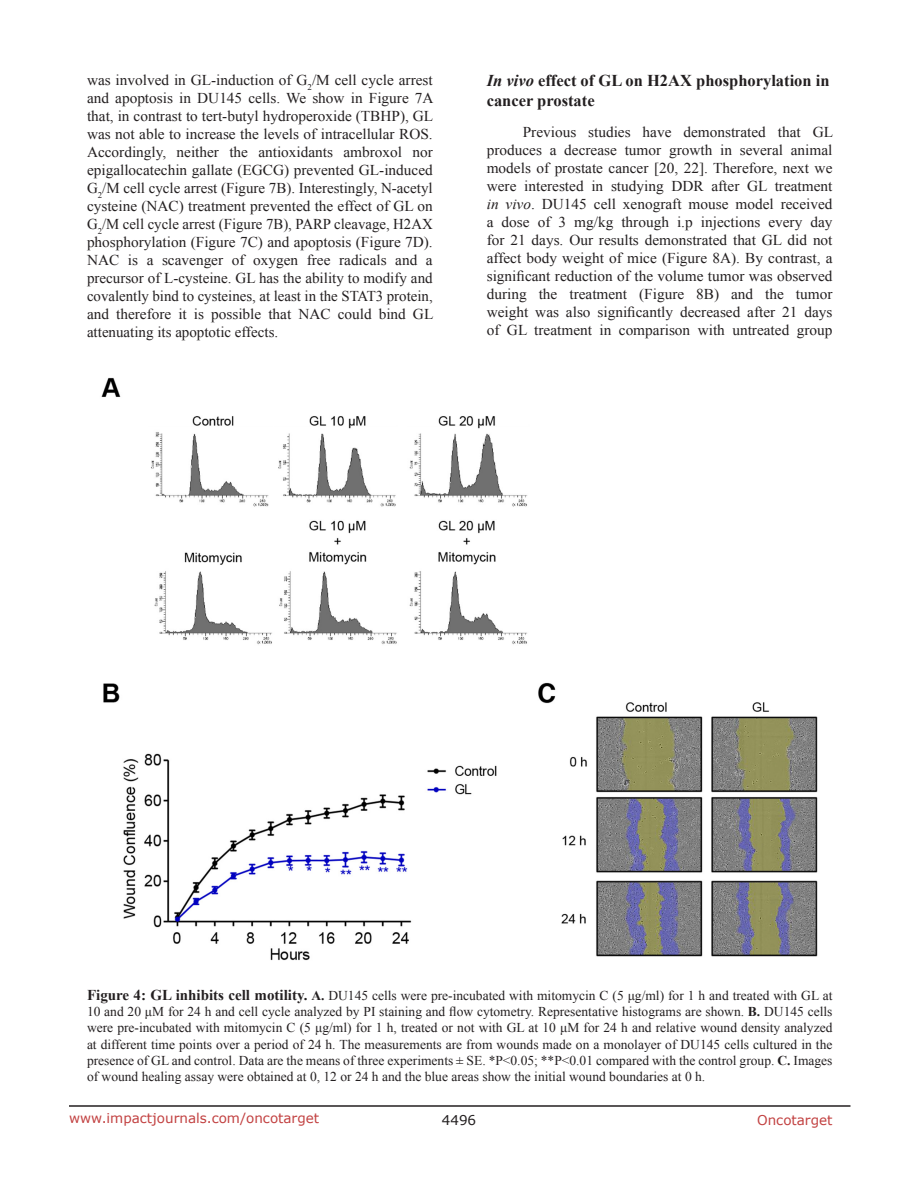
<style>
.page{position:relative;width:918px;height:1188px;background:#fff}
.page>*{position:absolute;margin:0;border:0;box-sizing:border-box;transform-origin:0 0}
.SubHeading{font:700 16.5px/19.8px "Times New Roman";color:#231f20}
.BodyText{font:15px/18px "Times New Roman";color:#231f20;text-align:justify}
.figuretext{font:13.5px/16.2px "Times New Roman";color:#231f20;text-align:justify}
.t1{font:13.5px "Verdana";color:#c24141}
.t2{font:13.5px "Verdana";color:#231f20}
.s1{font-style:italic}
.s2{font-weight:700;font-size:15px}
.s3{font-weight:700}
</style>
<div class="page">
<hr style="left:69px;top:1105px;width:781px;height:2px;background:#231f20">
<img style="left:101px;top:377px;width:717px;height:584px">
<p class="BodyText" style="left:87px;top:71px;width:348px">was involved in GL-induction of G<sub>2</sub>/M cell cycle arrest and apoptosis in DU145 cells. We show in Figure 7A that, in contrast to tert-butyl hydroperoxide (TBHP), GL was not able to increase the levels of intracellular ROS.<br>Accordingly, neither the antioxidants ambroxol nor epigallocatechin gallate (EGCG) prevented GL-induced G<sub>2</sub>/M cell cycle arrest (Figure 7B). Interestingly, N-acetyl cysteine (NAC) treatment prevented the effect of GL on G<sub>2</sub>/M cell cycle arrest (Figure 7B), PARP cleavage, H2AX phosphorylation (Figure 7C) and apoptosis (Figure 7D).<br>NAC is a scavenger of oxygen free radicals and a precursor of L-cysteine. GL has the ability to modify and covalently bind to cysteines, at least in the STAT3 protein, and therefore it is possible that NAC could bind GL attenuating its apoptotic effects.</p>
<p class="SubHeading" style="left:487px;top:70px;width:344px"><span class="s1">In vivo</span> effect of GL on H2AX phosphorylation in cancer prostate</p>
<p class="BodyText" style="left:487px;top:123px;width:348px;text-indent:36px">Previous studies have demonstrated that GL produces a decrease tumor growth in several animal models of prostate cancer [20, 22]. Therefore, next we were interested in studying DDR after GL treatment <span class="s1">in vivo</span>. DU145 cell xenograft mouse model received a dose of 3 mg/kg through i.p injections every day for 21 days. Our results demonstrated that GL did not affect body weight of mice (Figure 8A). By contrast, a significant reduction of the volume tumor was observed during the treatment (Figure 8B) and the tumor weight was also significantly decreased after 21 days of GL treatment in comparison with untreated group</p>
<p class="figuretext" style="left:87px;top:987px;width:747px"><span class="s2">Figure 4: GL inhibits cell motility.</span> <span class="s3">A.</span> DU145 cells were pre-incubated with mitomycin C (5 μg/ml) for 1 h and treated with GL at 10 and 20 μM for 24 h and cell cycle analyzed by PI staining and flow cytometry. Representative histograms are shown. <span class="s3">B.</span> DU145 cells were pre-incubated with mitomycin C (5 μg/ml) for 1 h, treated or not with GL at 10 μM for 24 h and relative wound density analyzed at different time points over a period of 24 h. The measurements are from wounds made on a monolayer of DU145 cells cultured in the presence of GL and control. Data are the means of three experiments ± SE. *P&lt;0.05; **P&lt;0.01 compared with the control group. <span class="s3">C.</span> Images of wound healing assay were obtained at 0, 12 or 24 h and the blue areas show the initial wound boundaries at 0 h.</p>
<p class="t1" style="left:69px;top:1109px;width:252px">www.impactjournals.com/oncotarget</p>
<p class="t2" style="left:442px;top:1111px;width:36px">4496</p>
<p class="t1" style="left:757px;top:1111px;width:77px">Oncotarget</p>
</div>
